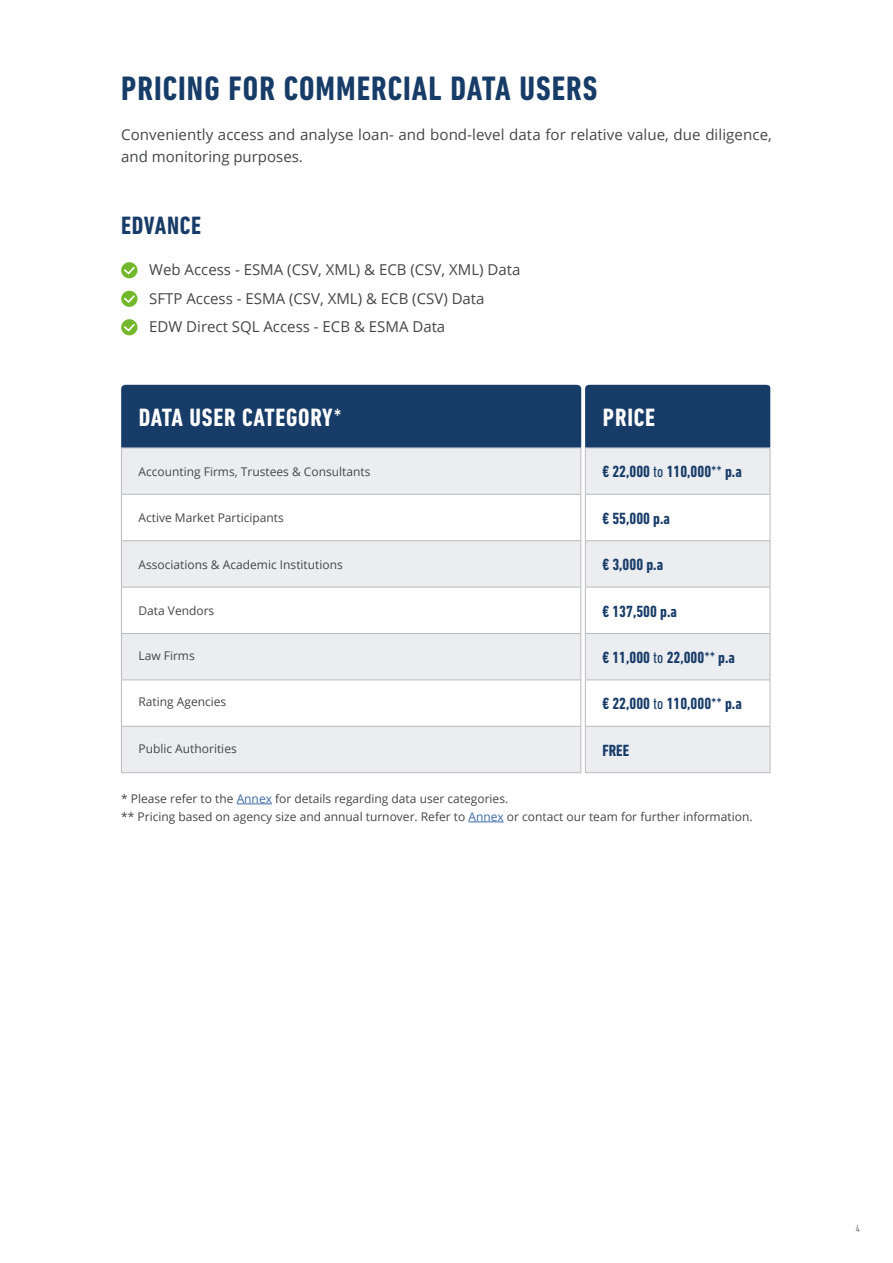
<style>
.page{position:relative;width:893px;height:1263px;background:#fff}
.page>*{position:absolute;margin:0;border:0;box-sizing:border-box;transform-origin:0 0}
.Title_Small{font:700 condensed 34.5px "DIN Next LT Pro";letter-spacing:.03em;color:#183c68}
.Title_Small-2{font:700 condensed 25.5px "DIN Next LT Pro";letter-spacing:.03em;color:#fff}
.Title_Small-3{font:700 condensed 25.5px "DIN Next LT Pro";letter-spacing:.03em;color:#183c68}
.Sidenotes{font:700 condensed 16.5px "DIN Next LT Pro";color:#183c68}
.Text{font:15px/22.5px "Open Sans";color:#454647}
.Text-2{font:12px "Open Sans";color:#454647}
.Sidenotes-2{font:12px "Open Sans";color:#454647}
.t1{font:condensed 10.5px "DIN Next LT Pro";color:#808285}
.s1{font-weight:400}
.s2{color:#3d69a5}
</style>
<div class="page">
<div style="left:121px;top:262px;width:17px;height:16px;background:#73b82b;border-radius:50%"></div>
<svg style="left:124px;top:267px;width:11px;height:7px"></svg>
<svg style="left:121px;top:291px;width:17px;height:16px"></svg>
<svg style="left:124px;top:295px;width:11px;height:8px"></svg>
<div style="left:121px;top:319px;width:17px;height:16px;background:#73b82b;border-radius:50%"></div>
<svg style="left:124px;top:324px;width:11px;height:7px"></svg>
<hr style="left:237px;top:803px;width:35px;height:1px;background:#3d69a5">
<hr style="left:468px;top:821px;width:36px;height:1px;background:#3d69a5">
<svg style="left:122px;top:449px;width:648px;height:324px;fill:#ebedf1"></svg>
<hr style="left:585px;top:448px;width:185px;height:1px;background:#babcbc">
<hr style="left:585px;top:448px;width:1px;height:46px;background:#babcbc">
<hr style="left:770px;top:448px;width:1px;height:46px;background:#babcbc">
<hr style="left:585px;top:494px;width:185px;height:1px;background:#babcbc">
<hr style="left:585px;top:495px;width:1px;height:45px;background:#babcbc">
<hr style="left:770px;top:495px;width:1px;height:45px;background:#babcbc">
<hr style="left:585px;top:540px;width:185px;height:1px;background:#babcbc">
<hr style="left:585px;top:541px;width:1px;height:46px;background:#babcbc">
<hr style="left:770px;top:541px;width:1px;height:46px;background:#babcbc">
<hr style="left:585px;top:587px;width:185px;height:1px;background:#babcbc">
<hr style="left:585px;top:587px;width:1px;height:46px;background:#babcbc">
<hr style="left:770px;top:587px;width:1px;height:46px;background:#babcbc">
<hr style="left:585px;top:633px;width:185px;height:1px;background:#babcbc">
<hr style="left:585px;top:634px;width:1px;height:46px;background:#babcbc">
<hr style="left:770px;top:634px;width:1px;height:46px;background:#babcbc">
<hr style="left:585px;top:680px;width:185px;height:1px;background:#babcbc">
<hr style="left:585px;top:680px;width:1px;height:46px;background:#babcbc">
<hr style="left:770px;top:680px;width:1px;height:46px;background:#babcbc">
<hr style="left:585px;top:726px;width:185px;height:1px;background:#babcbc">
<hr style="left:585px;top:726px;width:1px;height:46px;background:#babcbc">
<hr style="left:770px;top:726px;width:1px;height:46px;background:#babcbc">
<hr style="left:585px;top:772px;width:185px;height:1px;background:#babcbc">
<hr style="left:121px;top:448px;width:460px;height:1px;background:#babcbc">
<hr style="left:121px;top:448px;width:1px;height:46px;background:#babcbc">
<hr style="left:581px;top:448px;width:1px;height:46px;background:#babcbc">
<hr style="left:121px;top:494px;width:460px;height:1px;background:#babcbc">
<hr style="left:121px;top:495px;width:1px;height:45px;background:#babcbc">
<hr style="left:581px;top:495px;width:1px;height:45px;background:#babcbc">
<hr style="left:121px;top:540px;width:460px;height:1px;background:#babcbc">
<hr style="left:121px;top:541px;width:1px;height:46px;background:#babcbc">
<hr style="left:581px;top:541px;width:1px;height:46px;background:#babcbc">
<hr style="left:121px;top:587px;width:460px;height:1px;background:#babcbc">
<hr style="left:121px;top:587px;width:1px;height:46px;background:#babcbc">
<hr style="left:581px;top:587px;width:1px;height:46px;background:#babcbc">
<hr style="left:121px;top:633px;width:460px;height:1px;background:#babcbc">
<hr style="left:121px;top:634px;width:1px;height:46px;background:#babcbc">
<hr style="left:581px;top:634px;width:1px;height:46px;background:#babcbc">
<hr style="left:121px;top:680px;width:460px;height:1px;background:#babcbc">
<hr style="left:121px;top:680px;width:1px;height:46px;background:#babcbc">
<hr style="left:581px;top:680px;width:1px;height:46px;background:#babcbc">
<hr style="left:121px;top:726px;width:460px;height:1px;background:#babcbc">
<hr style="left:121px;top:726px;width:1px;height:46px;background:#babcbc">
<hr style="left:581px;top:726px;width:1px;height:46px;background:#babcbc">
<hr style="left:121px;top:772px;width:460px;height:1px;background:#babcbc">
<div style="left:121px;top:385px;width:649px;height:62px;background:#183c68"></div>
<p class="Title_Small" style="left:121px;top:69px;width:478px">PRICING FOR COMMERCIAL DATA USERS</p>
<p class="Text" style="left:121px;top:123px;width:652px">Conveniently access and analyse loan- and bond-level data for relative value, due diligence, and monitoring purposes.</p>
<p class="Title_Small-3" style="left:121px;top:211px;width:81px">EDVANCE</p>
<p class="Text" style="left:149px;top:258px;width:373px">Web Access - ESMA (CSV, XML) &amp; ECB (CSV, XML) Data</p>
<p class="Text" style="left:149px;top:287px;width:337px">SFTP Access - ESMA (CSV, XML) &amp; ECB (CSV) Data</p>
<p class="Text" style="left:149px;top:315px;width:298px">EDW Direct SQL Access - ECB &amp; ESMA Data</p>
<p class="Title_Small-2" style="left:139px;top:403px;width:205px">DATA USER CATEGORY<span class="s1">*</span></p>
<p class="Title_Small-2" style="left:603px;top:403px;width:54px">PRICE</p>
<p class="Sidenotes-2" style="left:138px;top:463px;width:234px">Accounting Firms, Trustees &amp; Consultants</p>
<p class="Sidenotes" style="left:602px;top:462px;width:141px">€ 22,000 <span class="s1">to</span> 110,000<span class="s1">**</span> p.a</p>
<p class="Sidenotes-2" style="left:138px;top:509px;width:147px">Active Market Participants</p>
<p class="Sidenotes" style="left:602px;top:509px;width:69px">€ 55,000 p.a</p>
<p class="Sidenotes-2" style="left:138px;top:556px;width:206px">Associations &amp; Academic Institutions</p>
<p class="Sidenotes" style="left:602px;top:555px;width:62px">€ 3,000 p.a</p>
<p class="Sidenotes-2" style="left:138px;top:602px;width:77px">Data Vendors</p>
<p class="Sidenotes" style="left:602px;top:601px;width:76px">€ 137,500 p.a</p>
<p class="Sidenotes-2" style="left:138px;top:647px;width:58px">Law Firms</p>
<p class="Sidenotes" style="left:602px;top:648px;width:134px">€ 11,000 <span class="s1">to</span> 22,000<span class="s1">**</span> p.a</p>
<p class="Sidenotes-2" style="left:138px;top:693px;width:89px">Rating Agencies</p>
<p class="Sidenotes" style="left:602px;top:694px;width:141px">€ 22,000 <span class="s1">to</span> 110,000<span class="s1">**</span> p.a</p>
<p class="Sidenotes-2" style="left:138px;top:740px;width:100px">Public Authorities</p>
<p class="Sidenotes" style="left:602px;top:741px;width:28px">FREE</p>
<p class="Text-2" style="left:121px;top:790px;width:389px">* Please refer to the <span class="s2">Annex</span> for details regarding data user categories.</p>
<p class="Text-2" style="left:121px;top:808px;width:633px">** Pricing based on agency size and annual turnover. Refer to <span class="s2">Annex</span> or contact our team for further information.</p>
<p class="t1" style="left:856px;top:1222px;width:6px">4</p>
</div>
